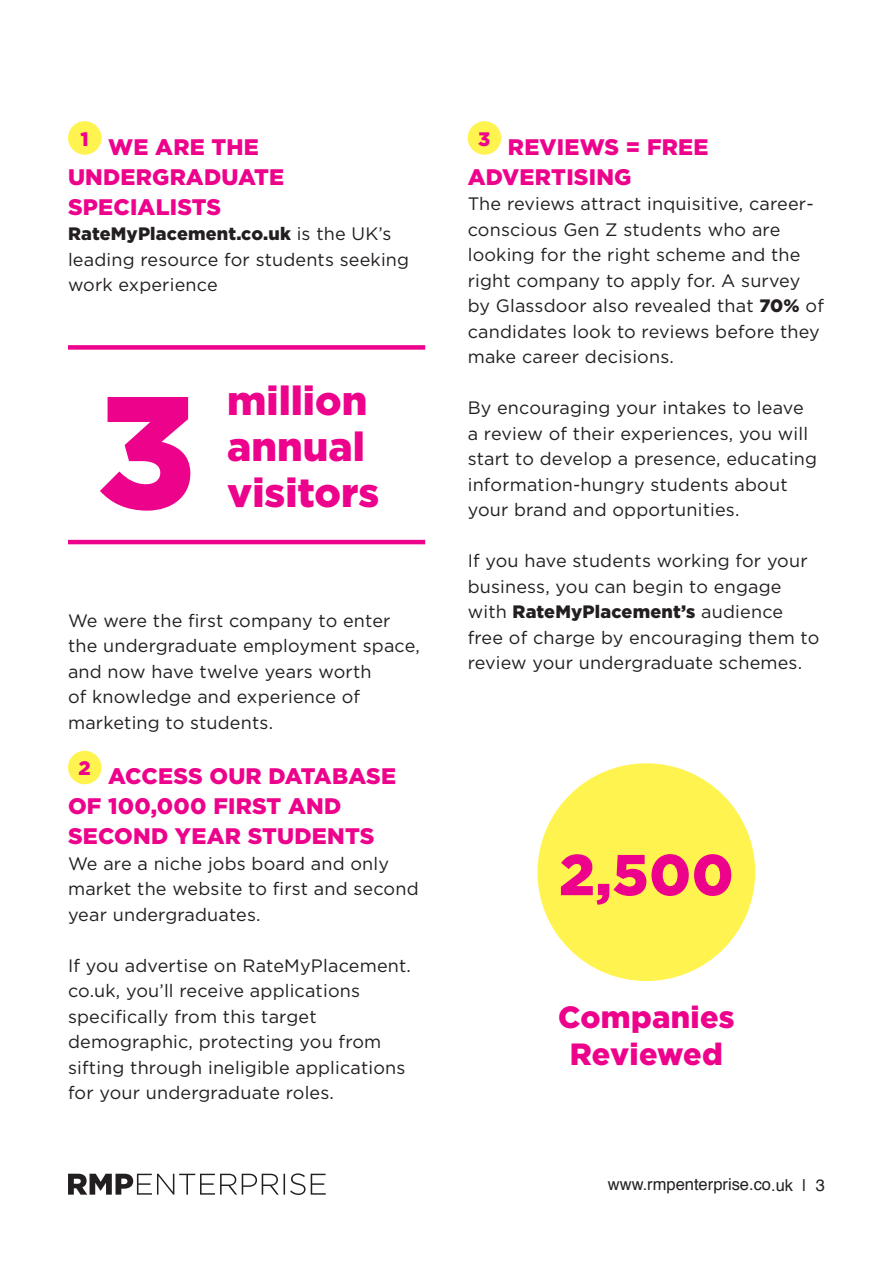
<style>
.page{position:relative;width:893px;height:1263px;background:#fff}
.page>*{position:absolute;margin:0;border:0;box-sizing:border-box;transform-origin:0 0}
.t1{font:900 159.15px "Gotham";color:#ed028c}
.t2{font:900 57.45px "Gotham";color:#ed028c}
.t3{font:900 40.5px "Gotham";color:#ed028c}
.t4{font:900 30.75px/36.9px "Gotham";letter-spacing:.01em;color:#ed028c;text-align:center}
.t5{font:900 22.5px/30px "Gotham";letter-spacing:.01em;color:#ed028c}
.t6{font:900 19.5px "Gotham";color:#ed028c}
.t7{font:18px/25.5px "Gotham";letter-spacing:.01em;color:#231f20}
.t8{font:16.5px "Helvetica";letter-spacing:-.005em;color:#231f20}
.s1{font-weight:900}
</style>
<div class="page">
<svg style="left:68px;top:1173px;width:258px;height:22px"></svg>
<div style="left:68px;top:121px;width:34px;height:34px;background:#fff34f;border-radius:50%"></div>
<div style="left:68px;top:751px;width:34px;height:33px;background:#fff34f;border-radius:50%"></div>
<div style="left:68px;top:345px;width:357px;height:5px;background:#ed028c"></div>
<hr style="left:68px;top:540px;width:357px;height:4px;background:#ed028c">
<div style="left:468px;top:121px;width:33px;height:34px;background:#fff34f;border-radius:50%"></div>
<div style="left:537px;top:763px;width:218px;height:218px;background:#fff34f;border-radius:50%"></div>
<p class="t6" style="left:80px;top:125px;width:10px">1</p>
<p class="t5" style="left:68px;top:131px;width:218px;text-indent:40px">WE ARE THE<br>UNDERGRADUATE<br>SPECIALISTS</p>
<p class="t7" style="left:68px;top:221px;width:343px"><span class="s1">RateMyPlacement.co.uk</span> is the UK’s leading resource for students seeking work experience</p>
<p class="t1" style="left:97px;top:342px;width:100px">3</p>
<p class="t3" style="left:227px;top:373px;width:142px">million</p>
<p class="t3" style="left:227px;top:419px;width:139px">annual</p>
<p class="t3" style="left:227px;top:464px;width:153px">visitors</p>
<p class="t7" style="left:68px;top:607px;width:353px">We were the first company to enter the undergraduate employment space, and now have twelve years worth<br>of knowledge and experience of marketing to students.</p>
<p class="t6" style="left:78px;top:755px;width:14px">2</p>
<p class="t5" style="left:68px;top:761px;width:330px;text-indent:40px">ACCESS OUR DATABASE<br>OF 100,000 FIRST AND<br>SECOND YEAR STUDENTS</p>
<p class="t7" style="left:68px;top:850px;width:352px">We are a niche jobs board and only market the website to first and second year undergraduates.</p>
<p class="t7" style="left:68px;top:952px;width:344px">If you advertise on RateMyPlacement. co.uk, you’ll receive applications specifically from this target demographic, protecting you from sifting through ineligible applications for your undergraduate roles.</p>
<p class="t6" style="left:478px;top:125px;width:14px">3</p>
<p class="t5" style="left:468px;top:131px;width:242px;text-indent:40px">REVIEWS = FREE<br>ADVERTISING</p>
<p class="t7" style="left:468px;top:191px;width:358px">The reviews attract inquisitive, career&shy;conscious Gen Z students who are looking for the right scheme and the right company to apply for. A survey by Glassdoor also revealed that <span class="s1">70%</span> of candidates look to reviews before they make career decisions.</p>
<p class="t7" style="left:468px;top:395px;width:351px">By encouraging your intakes to leave a review of their experiences, you will start to develop a presence, educating information-hungry students about your brand and opportunities.</p>
<p class="t7" style="left:468px;top:548px;width:353px">If you have students working for your business, you can begin to engage with <span class="s1">RateMyPlacement’s</span> audience free of charge by encouraging them to review your undergraduate schemes.</p>
<p class="t2" style="left:559px;top:835px;width:176px">2,500</p>
<p class="t4" style="left:558px;top:998px;width:178px">Companies<br>Reviewed</p>
<p class="t8" style="left:608px;top:1172px;width:219px">www.rmpenterprise.co.uk | 3</p>
</div>
